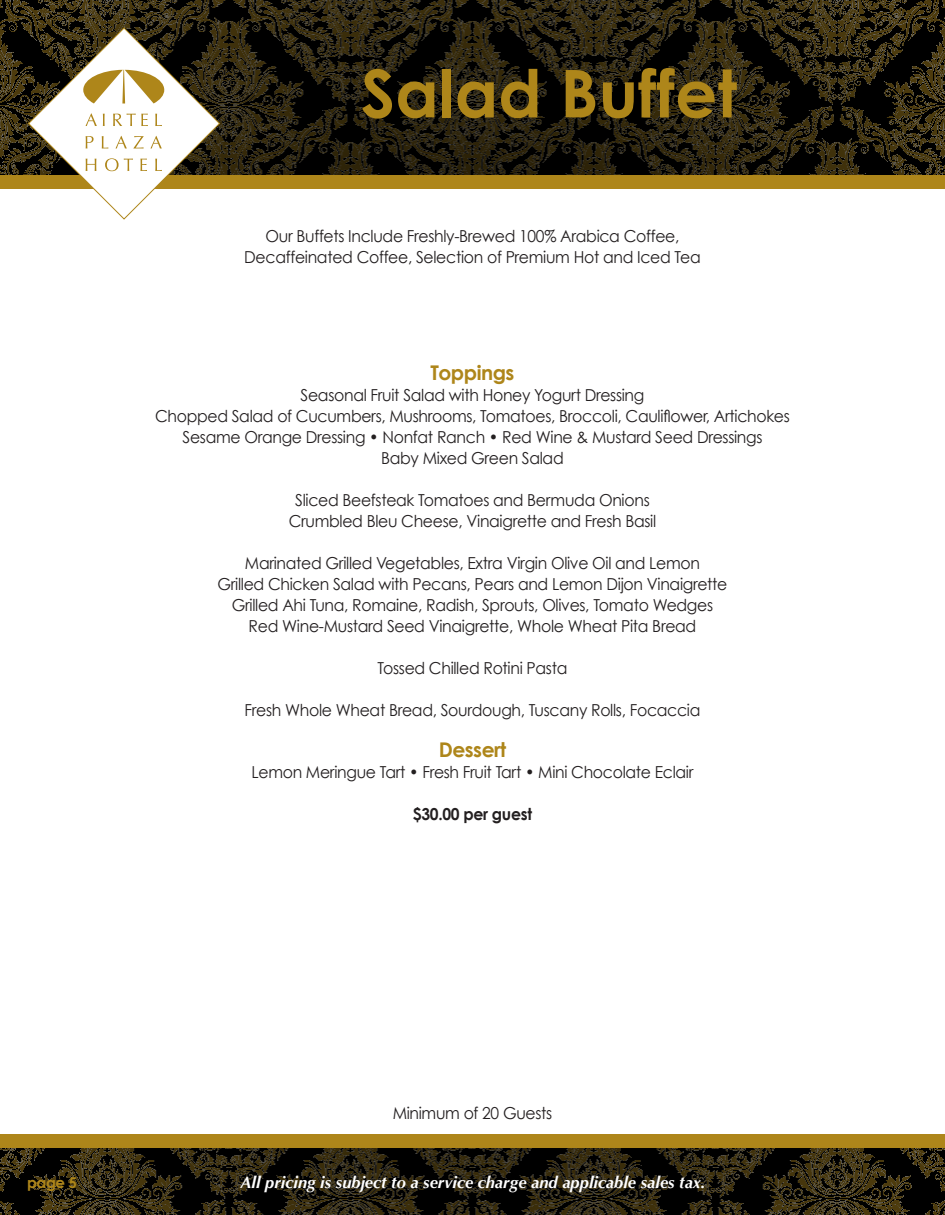
<style>
.page{position:relative;width:945px;height:1215px;background:#fff}
.page>*{position:absolute;margin:0;border:0;box-sizing:border-box;transform-origin:0 0}
.t1{font:700 66px "Century Gothic";color:#ae861a}
.t2{font:700 20.25px "Century Gothic";letter-spacing:-.025em;color:#ae861a}
.t3{font:16.5px/21px "Century Gothic";letter-spacing:-.02em;color:#231f20;text-align:center;scale:.95 1}
.t4{font:italic 700 16.5px "Optima";color:#fff}
.t5{font:700 16.5px "Century Gothic";letter-spacing:-.02em;color:#231f20;scale:.95 1}
.t6{font:700 15px "Century Gothic";color:#ae861a}
</style>
<div class="page">
<img style="left:0;top:0;width:945px;height:1215px">
<div style="left:0;top:176px;width:945px;height:972px;background:#fff"></div>
<div style="left:0;top:176px;width:945px;height:13px;background:#ae861a"></div>
<div style="left:0;top:1134px;width:945px;height:14px;background:#ae861a"></div>
<svg style="left:28px;top:27px;width:193px;height:193px"></svg>
<h1 class="t1" style="left:361px;top:52px;width:378px">Salad Buffet</h1>
<p class="t3" style="left:244px;top:225px;width:482px">Our Buffets Include Freshly-Brewed 100% Arabica Coffee,<br>Decaffeinated Coffee, Selection of Premium Hot and Iced Tea</p>
<p class="t2" style="left:431px;top:360px;width:85px">Toppings</p>
<p class="t3" style="left:155px;top:384px;width:670px">Seasonal Fruit Salad with Honey Yogurt Dressing<br>Chopped Salad of Cucumbers, Mushrooms, Tomatoes, Broccoli, Cauliflower, Artichokes Sesame Orange Dressing • Nonfat Ranch • Red Wine &amp; Mustard Seed Dressings<br>Baby Mixed Green Salad</p>
<p class="t3" style="left:289px;top:489px;width:388px">Sliced Beefsteak Tomatoes and Bermuda Onions<br>Crumbled Bleu Cheese, Vinaigrette and Fresh Basil</p>
<p class="t3" style="left:217px;top:552px;width:538px">Marinated Grilled Vegetables, Extra Virgin Olive Oil and Lemon<br>Grilled Chicken Salad with Pecans, Pears and Lemon Dijon Vinaigrette Grilled Ahi Tuna, Romaine, Radish, Sprouts, Olives, Tomato Wedges Red Wine-Mustard Seed Vinaigrette, Whole Wheat Pita Bread</p>
<p class="t3" style="left:378px;top:657px;width:201px">Tossed Chilled Rotini Pasta</p>
<p class="t3" style="left:245px;top:699px;width:481px">Fresh Whole Wheat Bread, Sourdough, Tuscany Rolls, Focaccia</p>
<p class="t2" style="left:439px;top:737px;width:69px">Dessert</p>
<p class="t3" style="left:252px;top:761px;width:467px">Lemon Meringue Tart • Fresh Fruit Tart • Mini Chocolate Eclair</p>
<p class="t5" style="left:413px;top:804px;width:127px">$30.00 per guest</p>
<p class="t3" style="left:393px;top:1102px;width:170px">Minimum of 20 Guests</p>
<p class="t6" style="left:27px;top:1173px;width:52px">page 5</p>
<p class="t4" style="left:241px;top:1173px;width:466px">All pricing is subject to a service charge and applicable sales tax.</p>
</div>
